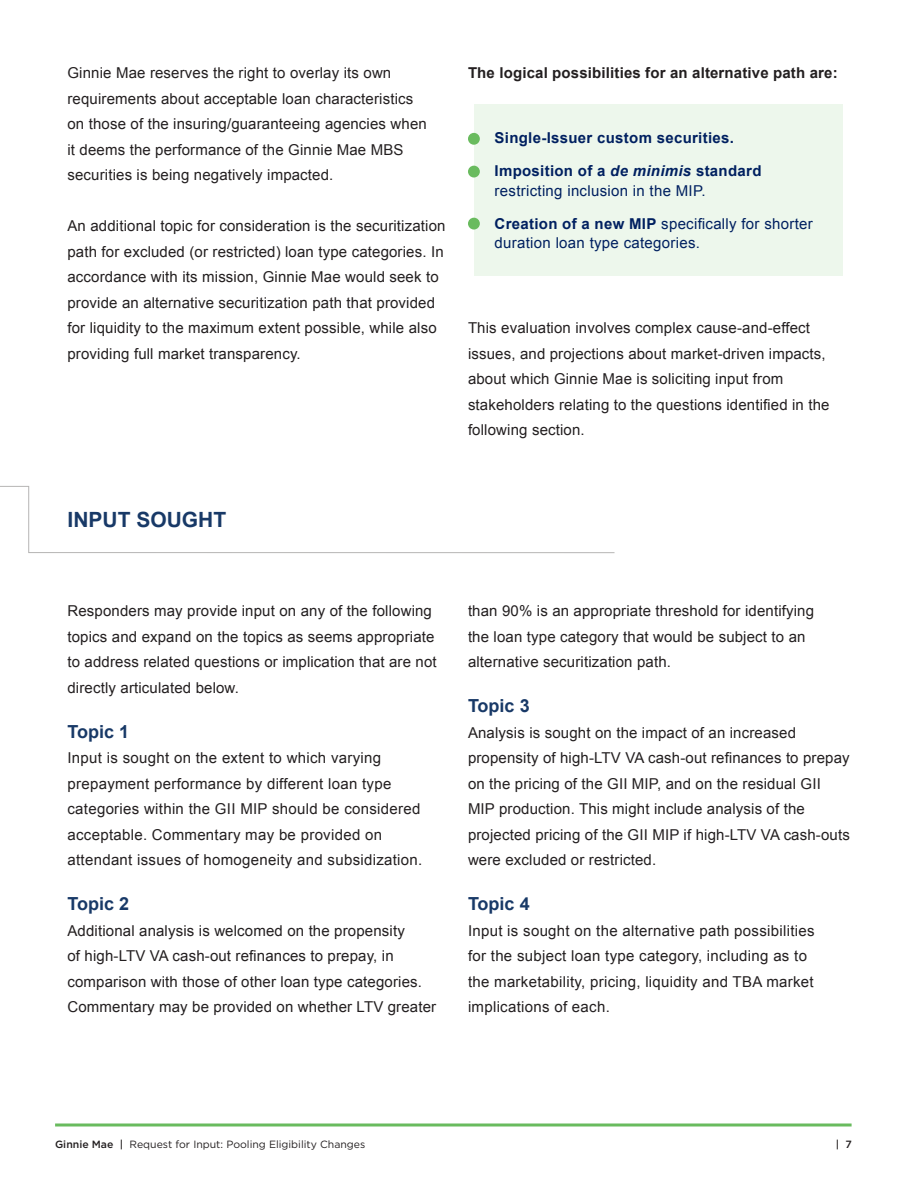
<style>
.page{position:relative;width:918px;height:1188px;background:#fff}
.page>*{position:absolute;margin:0;border:0;box-sizing:border-box;transform-origin:0 0}
.t1{font:700 21px "Arial";color:#183967}
.t2{font:700 18px "Arial";color:#183967}
.t3{font:15px/25.5px "Arial";letter-spacing:.01em;color:#231f20}
.t4{font:15px/19.5px "Arial";letter-spacing:.02em;color:#002060}
.t5{font:700 15px "Arial";letter-spacing:.01em;color:#231f20}
.t6{font:700 15px "Arial";letter-spacing:.02em;color:#002060}
.t7{font:10.5px "Gotham HTF";color:#231f20}
.t8{font:500 10.5px "Gotham HTF";color:#231f20}
.s1{font-weight:700}
.s2{font-weight:700;font-style:italic}
.s3{font-weight:500}
</style>
<div class="page">
<hr style="left:55px;top:1124px;width:797px;height:2px;background:#69bb5e">
<div style="left:474px;top:104px;width:369px;height:172px;background:#edf7ec"></div>
<div style="left:468px;top:133px;width:12px;height:12px;background:#69bb5e;border-radius:50%"></div>
<div style="left:468px;top:166px;width:12px;height:12px;background:#69bb5e;border-radius:50%"></div>
<div style="left:468px;top:218px;width:12px;height:12px;background:#69bb5e;border-radius:50%"></div>
<svg style="left:0;top:486px;width:615px;height:67px"></svg>
<p class="t3" style="left:68px;top:61px;width:361px">Ginnie Mae reserves the right to overlay its own requirements about acceptable loan characteristics on those of the insuring/guaranteeing agencies when it deems the performance of the Ginnie Mae MBS securities is being negatively impacted.</p>
<p class="t3" style="left:68px;top:214px;width:380px">An additional topic for consideration is the securitization path for excluded (or restricted) loan type categories. In accordance with its mission, Ginnie Mae would seek to provide an alternative securitization path that provided for liquidity to the maximum extent possible, while also providing full market transparency.</p>
<p class="t5" style="left:468px;top:63px;width:371px">The logical possibilities for an alternative path are:</p>
<p class="t6" style="left:495px;top:128px;width:241px">Single-Issuer custom securities.</p>
<p class="t4" style="left:495px;top:161px;width:268px"><span class="s1">Imposition of a</span> <span class="s2">de minimis</span> <span class="s1">standard </span>restricting inclusion in the MIP.</p>
<p class="t4" style="left:495px;top:214px;width:320px"><span class="s1">Creation of a new MIP</span> specifically for shorter duration loan type categories.</p>
<p class="t3" style="left:468px;top:316px;width:363px">This evaluation involves complex cause-and-effect issues, and projections about market-driven impacts, about which Ginnie Mae is soliciting input from stakeholders relating to the questions identified in the following section.</p>
<p class="t1" style="left:68px;top:506px;width:160px">INPUT SOUGHT</p>
<p class="t3" style="left:68px;top:598px;width:371px">Responders may provide input on any of the following topics and expand on the topics as seems appropriate to address related questions or implication that are not directly articulated below.</p>
<p class="t2" style="left:68px;top:719px;width:63px">Topic 1</p>
<p class="t3" style="left:68px;top:745px;width:356px">Input is sought on the extent to which varying prepayment performance by different loan type categories within the GII MIP should be considered acceptable. Commentary may be provided on attendant issues of homogeneity and subsidization.</p>
<p class="t2" style="left:68px;top:892px;width:63px">Topic 2</p>
<p class="t3" style="left:68px;top:918px;width:370px">Additional analysis is welcomed on the propensity<br>of high-LTV VA cash-out refinances to prepay, in comparison with those of other loan type categories.<br>Commentary may be provided on whether LTV greater</p>
<p class="t3" style="left:468px;top:598px;width:348px">than 90% is an appropriate threshold for identifying the loan type category that would be subject to an alternative securitization path.</p>
<p class="t2" style="left:468px;top:694px;width:63px">Topic 3</p>
<p class="t3" style="left:468px;top:720px;width:383px">Analysis is sought on the impact of an increased propensity of high-LTV VA cash-out refinances to prepay on the pricing of the GII MIP, and on the residual GII MIP production. This might include analysis of the projected pricing of the GII MIP if high-LTV VA cash-outs were excluded or restricted.</p>
<p class="t2" style="left:468px;top:892px;width:63px">Topic 4</p>
<p class="t3" style="left:468px;top:918px;width:348px">Input is sought on the alternative path possibilities for the subject loan type category, including as to the marketability, pricing, liquidity and TBA market implications of each.</p>
<p class="t7" style="left:55px;top:1139px;width:312px"><span class="s3">Ginnie Mae |</span> Request for Input: Pooling Eligibility Changes</p>
<p class="t8" style="left:836px;top:1139px;width:18px">| 7</p>
</div>
